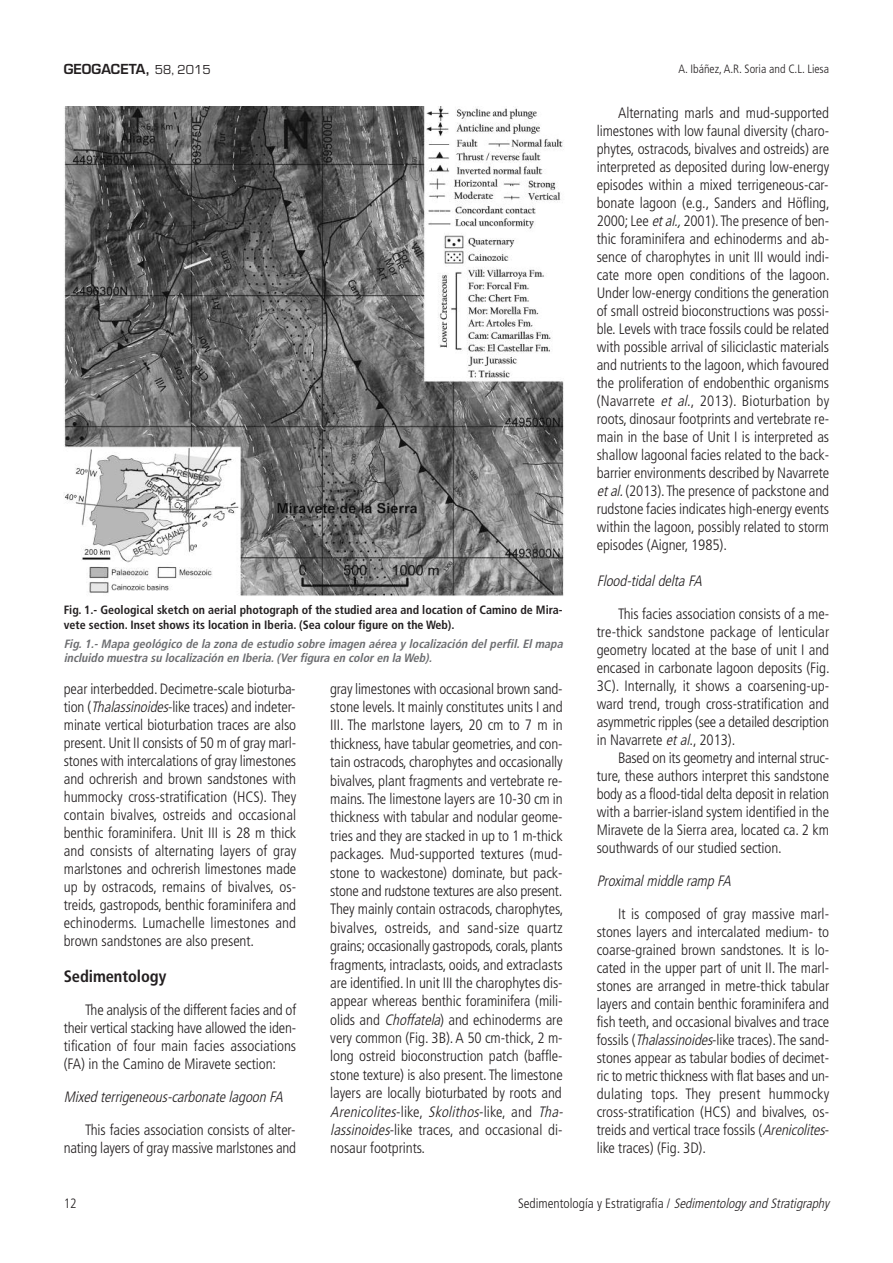
<style>
.page{position:relative;width:893px;height:1263px;background:#fff}
.page>*{position:absolute;margin:0;border:0;box-sizing:border-box;transform-origin:0 0}
.t1{font:700 condensed 16.5px "Frutiger";letter-spacing:-.005em;color:#231f20}
.t2{font:300 condensed 15px/18px "Frutiger";letter-spacing:-.005em;color:#231f20;text-align:justify}
.t3{font:italic 300 condensed 15px "Frutiger";color:#231f20}
.t4{font:300 condensed 13.5px "Frutiger";color:#231f20}
.t5{font:600 13.5px "Eurostile";color:#231f20}
.t6{font:700 condensed 12px/14.4px "Frutiger";color:#231f20}
.t7{font:italic 700 condensed 12px/14.4px "Frutiger";color:#6c6d70}
.t8{font:300 condensed 12px "Frutiger";color:#231f20}
.s1{font-weight:400}
.s2{font-style:italic}
</style>
<div class="page">
<img style="left:64px;top:106px;width:500px;height:490px">
<p class="t5" style="left:64px;top:64px;width:148px">GEOGACETA, <span class="s1">58, 2015</span></p>
<p class="t8" style="left:678px;top:64px;width:152px">A. Ibáñez, A.R. Soria and C.L. Liesa</p>
<p class="t6" style="left:64px;top:604px;width:500px">Fig. 1.- Geological sketch on aerial photograph of the studied area and location of Camino de Mira&shy;vete section. Inset shows its location in Iberia. (Sea colour figure on the Web).</p>
<p class="t7" style="left:64px;top:637px;width:503px">Fig. 1.- Mapa geológico de la zona de estudio sobre imagen aérea y localización del perfil. El mapa incluido muestra su localización en Iberia. (Ver figura en color en la Web).</p>
<p class="t2" style="left:64px;top:680px;width:234px">pear interbedded. Decimetre-scale bioturba&shy;tion (<span class="s2">Thalassinoides</span>-like traces) and indeter&shy;minate vertical bioturbation traces are also present. Unit II consists of 50 m of gray marl&shy;stones with intercalations of gray limestones and ochrerish and brown sandstones with hummocky cross-stratification (HCS). They contain bivalves, ostreids and occasional benthic foraminifera. Unit III is 28 m thick and consists of alternating layers of gray marlstones and ochrerish limestones made up by ostracods, remains of bivalves, os&shy;treids, gastropods, benthic foraminifera and echinoderms. Lumachelle limestones and brown sandstones are also present.</p>
<p class="t1" style="left:64px;top:970px;width:104px">Sedimentology</p>
<p class="t2" style="left:64px;top:1002px;width:234px;text-indent:21px">The analysis of the different facies and of their vertical stacking have allowed the iden&shy;tification of four main facies associations (FA) in the Camino de Miravete section:</p>
<p class="t3" style="left:64px;top:1091px;width:224px">Mixed terrigeneous-carbonate lagoon FA</p>
<p class="t2" style="left:64px;top:1122px;width:234px;text-align:right">This facies association consists of alter&shy;nating layers of gray massive marlstones and</p>
<p class="t2" style="left:330px;top:680px;width:237px;line-height:18.5px;text-align:left">gray limestones with occasional brown sand&shy;stone levels. It mainly constitutes units I and III. The marlstone layers, 20 cm to 7 m in thickness, have tabular geometries, and con&shy;tain ostracods, charophytes and occasionally bivalves, plant fragments and vertebrate re&shy;mains. The limestone layers are 10-30 cm in thickness with tabular and nodular geome&shy;tries and they are stacked in up to 1 m-thick packages. Mud-supported textures (mud&shy;stone to wackestone) dominate, but pack&shy;stone and rudstone textures are also present.<br>They mainly contain ostracods, charophytes, bivalves, ostreids, and sand-size quartz grains; occasionally gastropods, corals, plants fragments, intraclasts, ooids, and extraclasts are identified. In unit III the charophytes dis&shy;appear whereas benthic foraminifera (mili&shy;olids and <span class="s2">Choffatela</span>) and echinoderms are very common (Fig. 3B).A 50 cm-thick, 2 m&shy;long ostreid bioconstruction patch (baffle&shy;stone texture) is also present. The limestone layers are locally bioturbated by roots and <span class="s2">Arenicolites</span>- l i ke , <span class="s2">Skolithos</span>- l i ke , a n d <span class="s2">Tha&shy;lassinoides</span>-like traces, and occasional di&shy;nosaur footprints.</p>
<p class="t2" style="left:597px;top:105px;width:234px;text-indent:21px">Alternating marls and mud-supported limestones with low faunal diversity (charo&shy;phytes, ostracods, bivalves and ostreids) are interpreted as deposited during low-energy episodes within a mixed terrigeneous-car&shy;bonate lagoon (e.g., Sanders and Höfling, 2000; Lee <span class="s2">etal.,</span>2001).The presence of ben&shy;thic foraminifera and echinoderms and ab&shy;sence of charophytes in unit III would indi&shy;cate more open conditions of the lagoon.<br>Under low-energy conditions the generation of small ostreid bioconstructions was possi&shy;ble. Levels with trace fossils could be related with possible arrival of siliciclastic materials and nutrients to the lagoon, which favoured the proliferation of endobenthic organisms (Navarrete <span class="s2">et al</span>., 2013). Bioturbation by roots, dinosaur footprints and vertebrate re&shy;main in the base of Unit I is interpreted as shallow lagoonal facies related to the back&shy;barrier environments described by Navarrete <span class="s2">etal.</span>(2013).The presence of packstone and rudstone facies indicates high-energy events within the lagoon, possibly related to storm episodes (Aigner, 1985).</p>
<p class="t3" style="left:597px;top:575px;width:110px">Flood-tidal delta FA</p>
<p class="t2" style="left:597px;top:606px;width:234px;text-indent:21px">This facies association consists of a me&shy;tre-thick sandstone package of lenticular geometry located at the base of unit I and encased in carbonate lagoon deposits (Fig.<br>3C). Internally, it shows a coarsening-up&shy;ward trend, trough cross-stratification and asymmetric ripples (see a detailed description in Navarrete <span class="s2">etal</span>., 2013).</p>
<p class="t2" style="left:597px;top:750px;width:234px;text-indent:21px">Based on its geometry and internal struc&shy;ture, these authors interpret this sandstone body as a flood-tidal delta deposit in relation with a barrier-island system identified in the Miravete de la Sierra area, located ca. 2 km southwards of our studied section.</p>
<p class="t3" style="left:597px;top:875px;width:139px">Proximal middle ramp FA</p>
<p class="t2" style="left:597px;top:906px;width:234px;text-indent:21px">It is composed of gray massive marl&shy;stones layers and intercalated medium- to coarse-grained brown sandstones. It is lo&shy;cated in the upper part of unit II. The marl&shy;stones are arranged in metre-thick tabular layers and contain benthic foraminifera and fish teeth, and occasional bivalves and trace fossils (<span class="s2">Thalassinoides</span>-like traces).The sand&shy;stones appear as tabular bodies of decimet&shy;ric to metric thickness with flat bases and un&shy;dulating tops. They present hummocky cross-stratification (HCS) and bivalves, os&shy;treids and vertical trace fossils (<span class="s2">Arenicolites&shy;</span>like traces) (Fig. 3D).</p>
<p class="t4" style="left:64px;top:1198px;width:14px">12</p>
<p class="t4" style="left:518px;top:1198px;width:313px">Sedimentología y Estratigrafía / <span class="s2">Sedimentology andStratigraphy</span></p>
</div>
